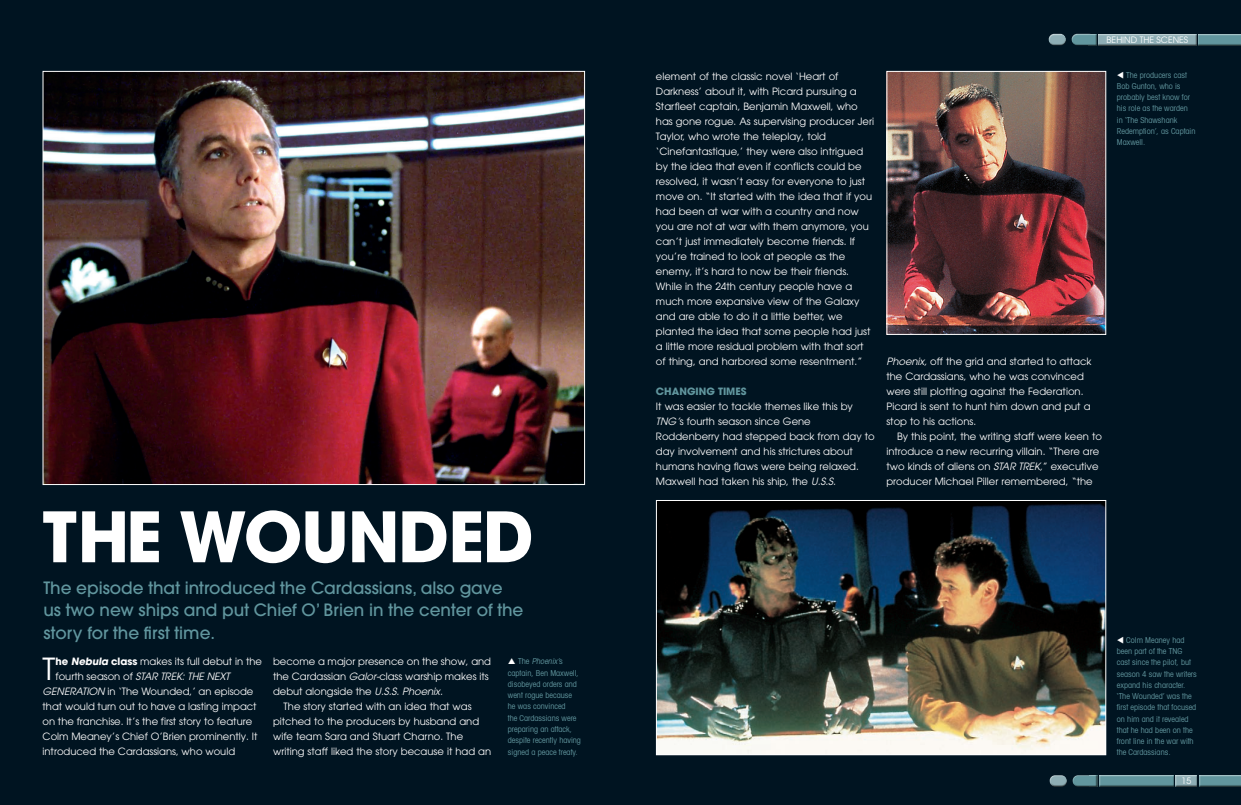
<style>
.page{position:relative;width:1241px;height:805px;background:#fff}
.page>*{position:absolute;margin:0;border:0;box-sizing:border-box;transform-origin:0 0}
.t1{font:700 68.75px "Avant Garde LT";letter-spacing:-.02em;color:#fff}
.t2{font:30.25px "Avant Garde LT";color:#fff}
.t3{font:500 16.88px/22.5px "Avant Garde";color:#61969e}
.t4{font:10px/15px "Avant Garde LT";color:#fff}
.t5{font:italic 10px "Avant Garde LT";color:#fff}
.t6{font:700 10px "Avant Garde";color:#61969e}
.t7{font:8.75px "Avant Garde LT";color:#fff}
.t8{font:condensed 8.12px/11.2px "Avant Garde LT";color:#61969e}
.s1{font-weight:700}
.s2{font-weight:700;font-style:italic}
.s3{font-style:normal}
.s4{font-style:italic}
.s5{color:#fff}
</style>
<div class="page">
<div style="left:0;top:0;width:1240px;height:804px;background:#001421"></div>
<div style="left:1069px;top:33px;width:27px;height:13px;background:#231f20;opacity:.75"></div>
<div style="left:1070px;top:774px;width:27px;height:13px;background:#231f20;opacity:.75"></div>
<div style="left:1097px;top:33px;width:101px;height:13px;background:#231f20;opacity:.75"></div>
<div style="left:1196px;top:33px;width:44px;height:13px;background:#231f20;opacity:.75"></div>
<div style="left:1048px;top:32px;width:18px;height:11px;background:#fff;opacity:.75"></div>
<div style="left:1048px;top:35px;width:19px;height:11px;background:#231f20;opacity:.75"></div>
<div style="left:1049px;top:773px;width:18px;height:11px;background:#fff;opacity:.75"></div>
<div style="left:1049px;top:776px;width:19px;height:11px;background:#231f20;opacity:.75"></div>
<div style="left:1098px;top:774px;width:77px;height:13px;background:#231f20;opacity:.75"></div>
<div style="left:1174px;top:774px;width:24px;height:13px;background:#231f20;opacity:.75"></div>
<div style="left:1197px;top:774px;width:43px;height:13px;background:#231f20;opacity:.75"></div>
<img style="left:45px;top:73px;width:538px;height:410px">
<img style="left:888px;top:73px;width:216px;height:260px">
<div style="left:886px;top:71px;width:220px;height:264px;border:1px solid #fff"></div>
<img style="left:658px;top:502px;width:446px;height:251px">
<div style="left:656px;top:500px;width:450px;height:255px;border:1px solid #fff"></div>
<h1 class="t1" style="left:43px;top:492px;width:493px">THE WOUNDED</h1>
<h3 class="t3" style="left:43px;top:576px;width:481px">The episode that introduced the Cardassians, also gave us two new ships and put Chief O’ Brien in the center of the story for the first time.</h3>
<h2 class="t2" style="left:43px;top:651px;width:14px">T</h2>
<p class="t4" style="left:56px;top:653px;width:208px"><span class="s1">he</span> <span class="s2">Nebula</span><span class="s1">class</span> makes its full debut in the</p>
<p class="t5" style="left:56px;top:670px;width:176px"><span class="s3">fourth season of</span> STAR TREK: THE NEXT</p>
<p class="t4" style="left:43px;top:683px;width:212px"><span class="s4">GENERATION</span> in ‘The Wounded,’ an episode</p>
<p class="t4" style="left:43px;top:698px;width:216px">that would turn out to have a lasting impact</p>
<p class="t4" style="left:43px;top:713px;width:211px">on the franchise. It’s the first story to feature</p>
<p class="t4" style="left:43px;top:728px;width:216px">Colm Meaney’s Chief O’Brien prominently. It</p>
<p class="t4" style="left:43px;top:743px;width:194px">introduced the Cardassians, who would</p>
<p class="t4" style="left:273px;top:653px;width:220px">become a major presence on the show, and</p>
<p class="t4" style="left:273px;top:668px;width:217px">the Cardassian <span class="s4">Galor-</span>class warship makes its</p>
<p class="t4" style="left:273px;top:683px;width:171px">debut alongside the <span class="s4">U.S.S. Phoenix.</span></p>
<p class="t4" style="left:283px;top:698px;width:189px">The story started with an idea that was</p>
<p class="t4" style="left:273px;top:713px;width:208px">pitched to the producers by husband and</p>
<p class="t4" style="left:273px;top:728px;width:192px">wife team Sara and Stuart Charno. The</p>
<p class="t4" style="left:273px;top:743px;width:220px">writing staff liked the story because it had an</p>
<p class="t8" style="left:508px;top:655px;width:75px;text-indent:10px">T h e <span class="s4">Phoenix’</span>s captain, Ben Maxwell, disobeyed orders and went rogue because he was convinced<br>the Cardassians were preparing an attack, despite recently having signed a peace treaty.</p>
<p class="t4" style="left:656px;top:68px;width:219px">element of the classic novel ‘Heart of Darkness’ about it, with Picard pursuing a Starfleet captain, Benjamin Maxwell, who has gone rogue. As supervising producer Jeri Taylor, who wrote the teleplay, told ‘Cinefantastique,’ they were also intrigued by the idea that even if conflicts could be resolved, it wasn’t easy for everyone to just move on. “It started with the idea that if you had been at war with a country and now you are not at war with them anymore, you can’t just immediately become friends. If you’re trained to look at people as the enemy, it’s hard to now be their friends.<br>While in the 24th century people have a much more expansive view of the Galaxy and are able to do it a little better, we planted the idea that some people had just a little more residual problem with that sort of thing, and harbored some resentment.”</p>
<p class="t6" style="left:656px;top:384px;width:92px">CHANGING TIMES</p>
<p class="t4" style="left:656px;top:398px;width:220px">It was easier to tackle themes like this by <span class="s4">TNG’</span>s fourth season since Gene Roddenberry had stepped back from day to day involvement and his strictures about humans having flaws were being relaxed.<br>Maxwell had taken his ship, the <span class="s4">U.S.S.</span></p>
<p class="t7" style="left:1106px;top:34px;width:83px">BEHIND THE SCENES</p>
<p class="t8" style="left:1116px;top:69px;width:80px"><span class="s5">▼</span> The producers cast<br>Bob Gunton, who is probably best know for his role as the warden in ‘The Shawshank<br>Redemption’, as Captain<br>Maxwell.</p>
<p class="t4" style="left:886px;top:353px;width:207px"><span class="s4">Phoenix,</span> off the grid and started to attack the Cardassians, who he was convinced were still plotting against the Federation.<br>Picard is sent to hunt him down and put a stop to his actions.</p>
<p class="t4" style="left:886px;top:428px;width:217px;text-indent:11px">By this point, the writing staff were keen to introduce a new recurring villain. “There are two kinds of aliens on <span class="s4">STAR TREK,</span>” executive producer Michael Piller remembered, “the</p>
<p class="t8" style="left:1116px;top:634px;width:81px"><span class="s5">▼</span> Colm Meaney had been part of the TNG cast since the pilot, but season 4 saw the writers expand his character. ‘The Wounded’ was the first episode that focused on him and it revealed that he had been on the front line in the war with the Cardassians.</p>
<p class="t7" style="left:1181px;top:775px;width:11px">15</p>
</div>
